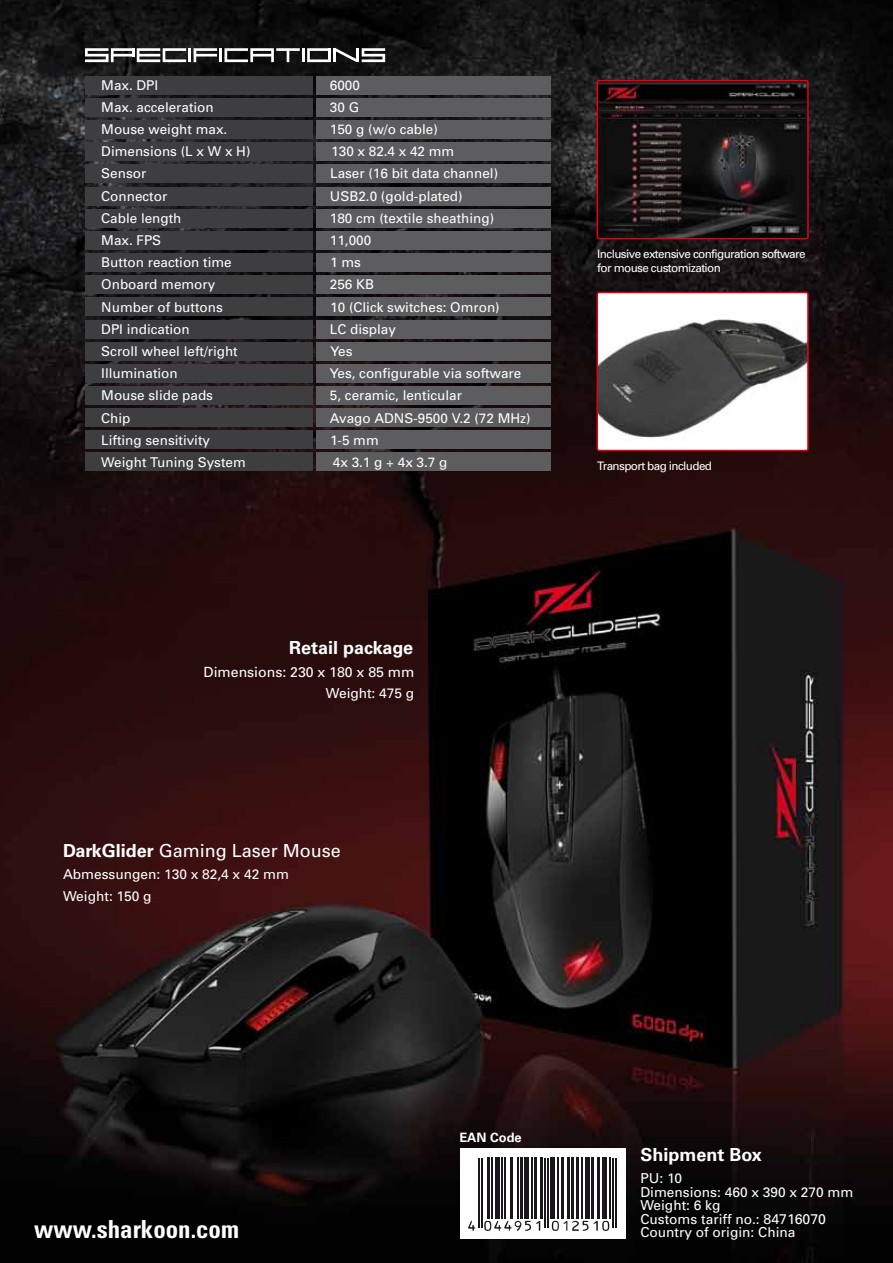
<style>
.page{position:relative;width:893px;height:1263px;background:#fff}
.page>*{position:absolute;margin:0;border:0;box-sizing:border-box;transform-origin:0 0}
.t1{font:700 condensed 24.9px "Univers";color:#fff}
.t2{font:18px "Univers";color:#fff}
.t3{font:700 18px "Univers";color:#fff}
.t4{font:14.1px "Univers";color:#fff}
.t5{font:13.8px "Univers";color:#fff}
.t6{font:13.65px/13.5px "Univers";color:#fff}
.t7{font:13.5px "Univers";color:#fff}
.t8{font:700 12.9px "Univers";color:#fff}
.t9{font:11.7px/13.6px "Univers";letter-spacing:-.05em;color:#fff}
.s1{font-size:13.65px}
.s2{font-weight:700}
.s3{font-size:14.1px}
</style>
<div class="page">
<img style="left:0;top:0;width:893px;height:1263px">
<hr style="left:219px;top:48px;width:3px;height:14px;background:#fff">
<hr style="left:302px;top:48px;width:3px;height:14px;background:#fff">
<svg style="left:224px;top:48px;width:76px;height:14px"></svg>
<svg style="left:85px;top:48px;width:132px;height:14px"></svg>
<svg style="left:307px;top:48px;width:78px;height:14px"></svg>
<div style="left:85px;top:76px;width:228px;height:19px;background:#3e3d40"></div>
<div style="left:85px;top:98px;width:228px;height:19px;background:#3e3d40"></div>
<div style="left:85px;top:121px;width:228px;height:18px;background:#3e3d40"></div>
<div style="left:85px;top:143px;width:228px;height:18px;background:#3e3d40"></div>
<div style="left:85px;top:165px;width:228px;height:18px;background:#3e3d40"></div>
<div style="left:85px;top:187px;width:228px;height:18px;background:#3e3d40"></div>
<div style="left:85px;top:209px;width:228px;height:18px;background:#3e3d40"></div>
<div style="left:85px;top:231px;width:228px;height:19px;background:#3e3d40"></div>
<div style="left:85px;top:253px;width:228px;height:19px;background:#3e3d40"></div>
<div style="left:85px;top:276px;width:228px;height:18px;background:#3e3d40"></div>
<div style="left:85px;top:298px;width:228px;height:18px;background:#3e3d40"></div>
<div style="left:85px;top:320px;width:228px;height:18px;background:#3e3d40"></div>
<div style="left:85px;top:342px;width:228px;height:18px;background:#3e3d40"></div>
<div style="left:85px;top:364px;width:228px;height:18px;background:#3e3d40"></div>
<div style="left:85px;top:386px;width:228px;height:19px;background:#3e3d40"></div>
<div style="left:85px;top:408px;width:228px;height:19px;background:#3e3d40"></div>
<div style="left:85px;top:431px;width:228px;height:18px;background:#3e3d40"></div>
<div style="left:316px;top:76px;width:234px;height:19px;background:#5d5d5f"></div>
<div style="left:316px;top:98px;width:234px;height:19px;background:#5d5d5f"></div>
<div style="left:316px;top:121px;width:234px;height:18px;background:#5d5d5f"></div>
<div style="left:316px;top:143px;width:234px;height:18px;background:#5d5d5f"></div>
<div style="left:316px;top:165px;width:234px;height:18px;background:#5d5d5f"></div>
<div style="left:316px;top:187px;width:234px;height:18px;background:#5d5d5f"></div>
<div style="left:316px;top:209px;width:234px;height:18px;background:#5d5d5f"></div>
<div style="left:316px;top:231px;width:234px;height:19px;background:#5d5d5f"></div>
<div style="left:316px;top:253px;width:234px;height:19px;background:#5d5d5f"></div>
<div style="left:316px;top:276px;width:234px;height:18px;background:#5d5d5f"></div>
<div style="left:316px;top:298px;width:234px;height:18px;background:#5d5d5f"></div>
<div style="left:316px;top:320px;width:234px;height:18px;background:#5d5d5f"></div>
<div style="left:316px;top:342px;width:234px;height:18px;background:#5d5d5f"></div>
<div style="left:316px;top:364px;width:234px;height:18px;background:#5d5d5f"></div>
<div style="left:316px;top:386px;width:234px;height:19px;background:#5d5d5f"></div>
<div style="left:316px;top:408px;width:234px;height:19px;background:#5d5d5f"></div>
<div style="left:316px;top:431px;width:234px;height:18px;background:#5d5d5f"></div>
<div style="left:85px;top:453px;width:228px;height:18px;background:#3e3d40"></div>
<div style="left:316px;top:453px;width:234px;height:18px;background:#5d5d5f"></div>
<img style="left:597px;top:83px;width:209px;height:156px">
<div style="left:597px;top:80px;width:212px;height:159px;border:2px solid #e2001a;border-radius:2px"></div>
<div style="left:460px;top:1148px;width:166px;height:90px;background:#fff"></div>
<hr style="left:478px;top:1157px;width:2px;height:70px;background:#1a171c">
<hr style="left:481px;top:1157px;width:1px;height:70px;background:#1a171c">
<hr style="left:487px;top:1157px;width:3px;height:61px;background:#1a171c">
<hr style="left:491px;top:1157px;width:1px;height:61px;background:#1a171c">
<hr style="left:496px;top:1157px;width:4px;height:61px;background:#1a171c">
<hr style="left:501px;top:1157px;width:2px;height:61px;background:#1a171c">
<hr style="left:504px;top:1157px;width:1px;height:61px;background:#1a171c">
<hr style="left:510px;top:1157px;width:3px;height:61px;background:#1a171c">
<hr style="left:517px;top:1157px;width:1px;height:61px;background:#1a171c">
<hr style="left:520px;top:1157px;width:3px;height:61px;background:#1a171c">
<div style="left:524px;top:1157px;width:5px;height:61px;background:#1a171c"></div>
<hr style="left:532px;top:1157px;width:1px;height:61px;background:#1a171c">
<hr style="left:534px;top:1157px;width:3px;height:61px;background:#1a171c">
<hr style="left:540px;top:1157px;width:3px;height:61px;background:#1a171c">
<hr style="left:545px;top:1157px;width:1px;height:70px;background:#1a171c">
<hr style="left:548px;top:1157px;width:1px;height:70px;background:#1a171c">
<div style="left:550px;top:1157px;width:5px;height:61px;background:#1a171c"></div>
<hr style="left:558px;top:1157px;width:1px;height:61px;background:#1a171c">
<hr style="left:561px;top:1157px;width:3px;height:61px;background:#1a171c">
<hr style="left:567px;top:1157px;width:3px;height:61px;background:#1a171c">
<hr style="left:571px;top:1157px;width:3px;height:61px;background:#1a171c">
<hr style="left:575px;top:1157px;width:3px;height:61px;background:#1a171c">
<hr style="left:582px;top:1157px;width:1px;height:61px;background:#1a171c">
<hr style="left:586px;top:1157px;width:4px;height:61px;background:#1a171c">
<hr style="left:591px;top:1157px;width:3px;height:61px;background:#1a171c">
<hr style="left:597px;top:1157px;width:3px;height:61px;background:#1a171c">
<hr style="left:602px;top:1157px;width:4px;height:61px;background:#1a171c">
<hr style="left:609px;top:1157px;width:2px;height:61px;background:#1a171c">
<hr style="left:612px;top:1157px;width:1px;height:70px;background:#1a171c">
<hr style="left:615px;top:1157px;width:1px;height:70px;background:#1a171c">
<svg style="left:468px;top:1221px;width:7px;height:10px"></svg>
<svg style="left:484px;top:1221px;width:56px;height:10px"></svg>
<svg style="left:552px;top:1221px;width:57px;height:10px"></svg>
<img style="left:597px;top:292px;width:209px;height:156px">
<div style="left:597px;top:292px;width:212px;height:159px;border:2px solid #e2001a;border-radius:2px"></div>
<p class="t7" style="left:101px;top:77px;width:58px">Max. DPI</p>
<p class="t7" style="left:330px;top:77px;width:32px">6000</p>
<p class="t7" style="left:101px;top:99px;width:114px">Max. acceleration</p>
<p class="t7" style="left:330px;top:99px;width:31px">30 G</p>
<p class="t7" style="left:101px;top:121px;width:127px">Mouse weight max.</p>
<p class="t7" style="left:330px;top:121px;width:109px">150 g (w/o cable)</p>
<p class="t7" style="left:101px;top:143px;width:151px">Dimensions (L x W x H)</p>
<p class="t7" style="left:331px;top:143px;width:125px">130 x 82.4 x 42 mm</p>
<p class="t7" style="left:101px;top:166px;width:46px">Sensor</p>
<p class="t7" style="left:330px;top:166px;width:169px">Laser (16 bit data channel)</p>
<p class="t7" style="left:101px;top:188px;width:67px">Connector</p>
<p class="t7" style="left:330px;top:188px;width:134px">USB2.0 (gold-plated)</p>
<p class="t7" style="left:101px;top:210px;width:82px">Cable length</p>
<p class="t7" style="left:330px;top:210px;width:166px">180 cm (textile sheathing)</p>
<p class="t7" style="left:101px;top:232px;width:61px">Max. FPS</p>
<p class="t7" style="left:330px;top:232px;width:43px">11,000</p>
<p class="t7" style="left:101px;top:254px;width:132px">Button reaction time</p>
<p class="t7" style="left:330px;top:254px;width:32px">1 ms</p>
<p class="t7" style="left:101px;top:277px;width:115px">Onboard memory</p>
<p class="t7" style="left:330px;top:277px;width:46px">256 KB</p>
<p class="t7" style="left:101px;top:299px;width:123px">Number of buttons</p>
<p class="t7" style="left:330px;top:299px;width:171px">10 (Click switches: Omron)</p>
<p class="t7" style="left:101px;top:321px;width:90px">DPI indication</p>
<p class="t7" style="left:330px;top:321px;width:67px">LC display</p>
<p class="t7" style="left:101px;top:343px;width:138px">Scroll wheel left/right</p>
<p class="t7" style="left:331px;top:343px;width:23px">Yes</p>
<p class="t7" style="left:101px;top:365px;width:78px">Illumination</p>
<p class="t7" style="left:330px;top:365px;width:193px">Yes, configurable via software</p>
<p class="t7" style="left:101px;top:388px;width:113px">Mouse slide pads</p>
<p class="t7" style="left:330px;top:388px;width:133px">5, ceramic, lenticular</p>
<p class="t7" style="left:101px;top:410px;width:31px">Chip</p>
<p class="t7" style="left:330px;top:410px;width:202px">Avago ADNS-9500 V.2 (72 MHz)</p>
<p class="t7" style="left:101px;top:432px;width:110px">Lifting sensitivity</p>
<p class="t7" style="left:330px;top:432px;width:50px">1-5 mm</p>
<p class="t7" style="left:101px;top:454px;width:146px">Weight Tuning System</p>
<p class="t7" style="left:333px;top:454px;width:116px">4x 3.1 g + 4x 3.7 g</p>
<h2 class="t3" style="left:289px;top:637px;width:126px">Retail package</h2>
<p class="t4" style="left:204px;top:664px;width:212px">Dimensions: 230 x 180 x 85 mm</p>
<p class="t5" style="left:326px;top:685px;width:90px">Weight<span class="s1">: 475 g</span></p>
<h2 class="t2" style="left:63px;top:840px;width:279px"><span class="s2">DarkGlider</span> Gaming Laser Mouse</h2>
<p class="t6" style="left:63px;top:868px;width:227px">Abmessungen: 130 x 82,4 x 42 mm</p>
<p class="t5" style="left:63px;top:887px;width:90px">Weight: <span class="s1">150 g</span></p>
<p class="t9" style="left:597px;top:247px;width:210px">Inclusive extensive configuration software for mouse customization</p>
<p class="t9" style="left:597px;top:459px;width:116px">Transport bag included</p>
<h1 class="t1" style="left:34px;top:1214px;width:206px">www.sharkoon.com</h1>
<p class="t8" style="left:459px;top:1130px;width:64px">EAN Code</p>
<h2 class="t3" style="left:640px;top:1144px;width:123px">Shipment Box</h2>
<p class="t6" style="left:640px;top:1172px;width:214px">PU: 10<br>Dimensions: 460 x 390 x 270 mm<br>Weight: 6 kg<br>Customs tariff no.: <span class="s3">84716070<br></span>Country of origin: China</p>
</div>
